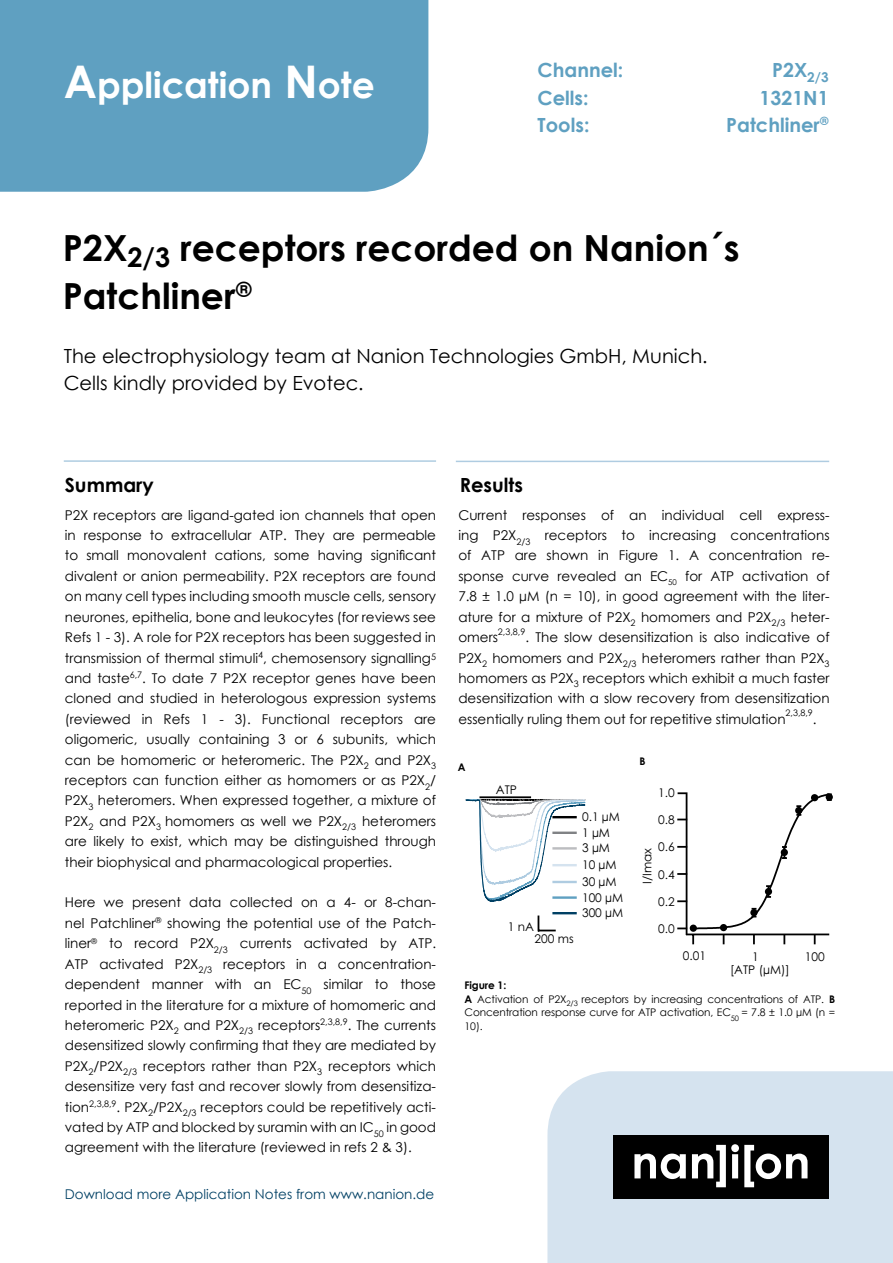
<style>
.page{position:relative;width:893px;height:1263px;background:#fff}
.page>*{position:absolute;margin:0;border:0;box-sizing:border-box;transform-origin:0 0}
.t1{font:700 36px/47.7px "Century Gothic";color:#000}
.t2{font:700 36px "Century Gothic";color:#fff}
.t3{font:19.5px/27.2px "Century Gothic";color:#000}
.t4{font:700 19.5px "Century Gothic";color:#5fa0c1}
.t5{font:700 19.5px "Century Gothic";color:#000}
.t6{font:13.5px/20.4px "Century Gothic";color:#000;text-align:justify}
.t7{font:13.5px "Century Gothic";color:#004064}
.t8{font:12px/15.6px "Century Gothic";color:#000}
.t9{font:10.5px/13.6px "Century Gothic";letter-spacing:-.01em;color:#000}
.t10{font:700 10.5px "Century Gothic";color:#000}
.t11{font:9px "Century Gothic";color:#000}
.s1{font-size:45px}
.s2{font-weight:700}
</style>
<div class="page">
<div style="left:547px;top:1071px;width:346px;height:192px;background:#d5e3ef"></div>
<div style="left:0;top:0;width:428px;height:192px;background:#5fa0c1"></div>
<div style="left:613px;top:1135px;width:216px;height:64px;background:#000"></div>
<svg style="left:634px;top:1153px;width:52px;height:26px"></svg>
<svg style="left:692px;top:1144px;width:115px;height:43px"></svg>
<hr style="left:64px;top:460px;width:372px;height:2px;background:#afcce1">
<hr style="left:456px;top:461px;width:373px;height:1px;background:#afcce1">
<svg style="left:677px;top:792px;width:155px;height:152px"></svg>
<svg style="left:466px;top:796px;width:120px;height:106px"></svg>
<svg style="left:538px;top:916px;width:17px;height:15px"></svg>
<hr style="left:552px;top:816px;width:25px;height:2px;background:#000">
<hr style="left:552px;top:831px;width:25px;height:3px;background:#808285">
<hr style="left:552px;top:847px;width:25px;height:2px;background:#bcbdc0">
<hr style="left:552px;top:864px;width:25px;height:2px;background:#d5e3ef">
<hr style="left:552px;top:881px;width:25px;height:2px;background:#afcce1">
<hr style="left:552px;top:896px;width:25px;height:3px;background:#5fa0c1">
<hr style="left:552px;top:912px;width:25px;height:2px;background:#004064">
<hr style="left:479px;top:796px;width:52px;height:2px;background:#000">
<h1 class="t2" style="left:64px;top:57px;width:313px"><span class="s1">A</span>pplication <span class="s1">N</span>ote</h1>
<h2 class="t4" style="left:538px;top:56px;width:87px">Channel:</h2>
<h2 class="t4" style="left:772px;top:56px;width:58px">P2X<sub>2/3</sub></h2>
<h2 class="t4" style="left:538px;top:83px;width:53px">Cells:</h2>
<h2 class="t4" style="left:760px;top:83px;width:71px">1321N1</h2>
<h2 class="t4" style="left:538px;top:110px;width:53px">Tools:</h2>
<h2 class="t4" style="left:726px;top:110px;width:104px">Patchliner<sup>®</sup></h2>
<h1 class="t1" style="left:63px;top:223px;width:678px">P2X<sub>2/3</sub> receptors recorded on Nanion´s<br>Patchliner<sup>®</sup></h1>
<h2 class="t3" style="left:64px;top:342px;width:645px">The electrophysiology team at Nanion Technologies GmbH, Munich.<br>Cells kindly provided by Evotec.</h2>
<h2 class="t5" style="left:65px;top:471px;width:90px">Summary</h2>
<h2 class="t5" style="left:460px;top:471px;width:65px">Results</h2>
<p class="t6" style="left:458px;top:504px;width:373px">Current responses of an individual cell express&shy;ing P2X<sub>2/3</sub> receptors to increasing concentrations of ATP are shown in Figure 1. A concentration re&shy;sponse curve revealed an EC<sub>50</sub> for ATP activation of 7.8 ± 1.0 µM (n = 10), in good agreement with the liter&shy;ature for a mixture of P2X<sub>2</sub> homomers and P2X<sub>2/3</sub> heter&shy;omers</p>
<p class="t6" style="left:65px;top:504px;width:373px">P2X receptors are ligand-gated ion channels that open in response to extracellular ATP. They are permeable to small monovalent cations, some having significant divalent or anion permeability. P2X receptors are found on many cell types including smooth muscle cells, sensory neurones, epithelia, bone and leukocytes (for reviews see Refs 1 - 3). A role for P2X receptors has been suggested in transmission of thermal stimuli<sup>4</sup>, chemosensory signalling<sup>5 </sup>and taste<sup>6,7</sup>. To date 7 P2X receptor genes have been cloned and studied in heterologous expression systems (reviewed in Refs 1 - 3). Functional receptors are oligomeric, usually containing 3 or 6 subunits, which can be homomeric or heteromeric. The P2X<sub>2</sub> and P2X<sub>3 </sub>receptors can function either as homomers or as P2X<sub>2</sub>/ P2X<sub>3</sub> heteromers. When expressed together, a mixture of P2X<sub>2</sub> and P2X<sub>3</sub> homomers as well we P2X<sub>2/3</sub> heteromers are likely to exist, which may be distinguished through their biophysical and pharmacological properties.</p>
<p class="t6" style="left:65px;top:892px;width:373px">Here we present data collected on a 4- or 8-chan&shy;nel Patchliner<sup>®</sup> showing the potential use of the Patch&shy;liner<sup>®</sup> to record P2X<sub>2/3</sub> currents activated by ATP.<br>ATP activated P2X<sub>2/3</sub> receptors in a concentration&shy;dependent manner with an EC<sub>50</sub> similar to those reported in the literature for a mixture of homomeric and heteromeric P2X<sub>2</sub> and P2X<sub>2/3</sub> receptors<sup>2,3,8,9</sup>. The currents desensitized slowly confirming that they are mediated by P2X<sub>2</sub>/P2X<sub>2/3</sub> receptors rather than P2X<sub>3</sub> receptors which desensitize very fast and recover slowly from desensitiza&shy;tion<sup>2,3,8,9</sup>. P2X<sub>2</sub>/P2X<sub>2/3</sub> receptors could be repetitively acti&shy;vated by ATP and blocked by suramin with an IC<sub>50</sub> in good agreement with the literature (reviewed in refs 2 &amp; 3).</p>
<p class="t11" style="left:498px;top:625px;width:29px">2,3,8,9</p>
<p class="t6" style="left:458px;top:627px;width:373px;text-indent:67px">. The slow desensitization is also indicative of P2X<sub>2</sub> homomers and P2X<sub>2/3</sub> heteromers rather than P2X<sub>3 </sub>homomers as P2X<sub>3</sub> receptors which exhibit a much faster desensitization with a slow recovery from desensitization essentially ruling them out for repetitive stimulation</p>
<p class="t11" style="left:785px;top:707px;width:29px">2,3,8,9</p>
<p class="t6" style="left:813px;top:708px;width:5px">.</p>
<p class="t10" style="left:640px;top:753px;width:8px">B</p>
<p class="t10" style="left:458px;top:760px;width:9px">A</p>
<p class="t8" style="left:496px;top:782px;width:23px">ATP</p>
<p class="t8" style="left:658px;top:785px;width:18px">1.0</p>
<p class="t8" style="left:658px;top:812px;width:18px">0.8</p>
<p class="t8" style="left:658px;top:839px;width:18px">0.6</p>
<p class="t8" style="left:658px;top:866px;width:18px">0.4</p>
<p class="t8" style="left:658px;top:893px;width:18px">0.2</p>
<p class="t8" style="left:658px;top:921px;width:18px">0.0</p>
<p class="t8" style="left:582px;top:809px;width:39px">0.1 µM<br>1 µM<br>3 µM</p>
<p class="t8" style="left:582px;top:856px;width:36px;line-height:16.8px">10 µM<br>30 µM</p>
<p class="t8" style="left:582px;top:889px;width:43px">100 µM<br>300 µM</p>
<p class="t8" style="left:639px;top:884px;width:37px;rotate:-90deg">I/Imax</p>
<p class="t8" style="left:508px;top:918px;width:28px">1 nA</p>
<p class="t8" style="left:534px;top:931px;width:41px">200 ms</p>
<p class="t8" style="left:683px;top:948px;width:25px">0.01</p>
<p class="t8" style="left:752px;top:949px;width:8px">1</p>
<p class="t8" style="left:805px;top:949px;width:21px">100</p>
<p class="t8" style="left:730px;top:962px;width:61px">[ATP (µM)]</p>
<p class="t9" style="left:465px;top:978px;width:372px"><span class="s2">Figure 1:<br>A</span> Activation of P2X<sub>2/3</sub> receptors by increasing concentrations of ATP. <span class="s2">B </span>Concentration response curve for ATP activation, EC<sub>50</sub> = 7.8 ± 1.0 µM (n = 10).</p>
<p class="t7" style="left:65px;top:1184px;width:371px">Download more Application Notes from www.nanion.de</p>
</div>
